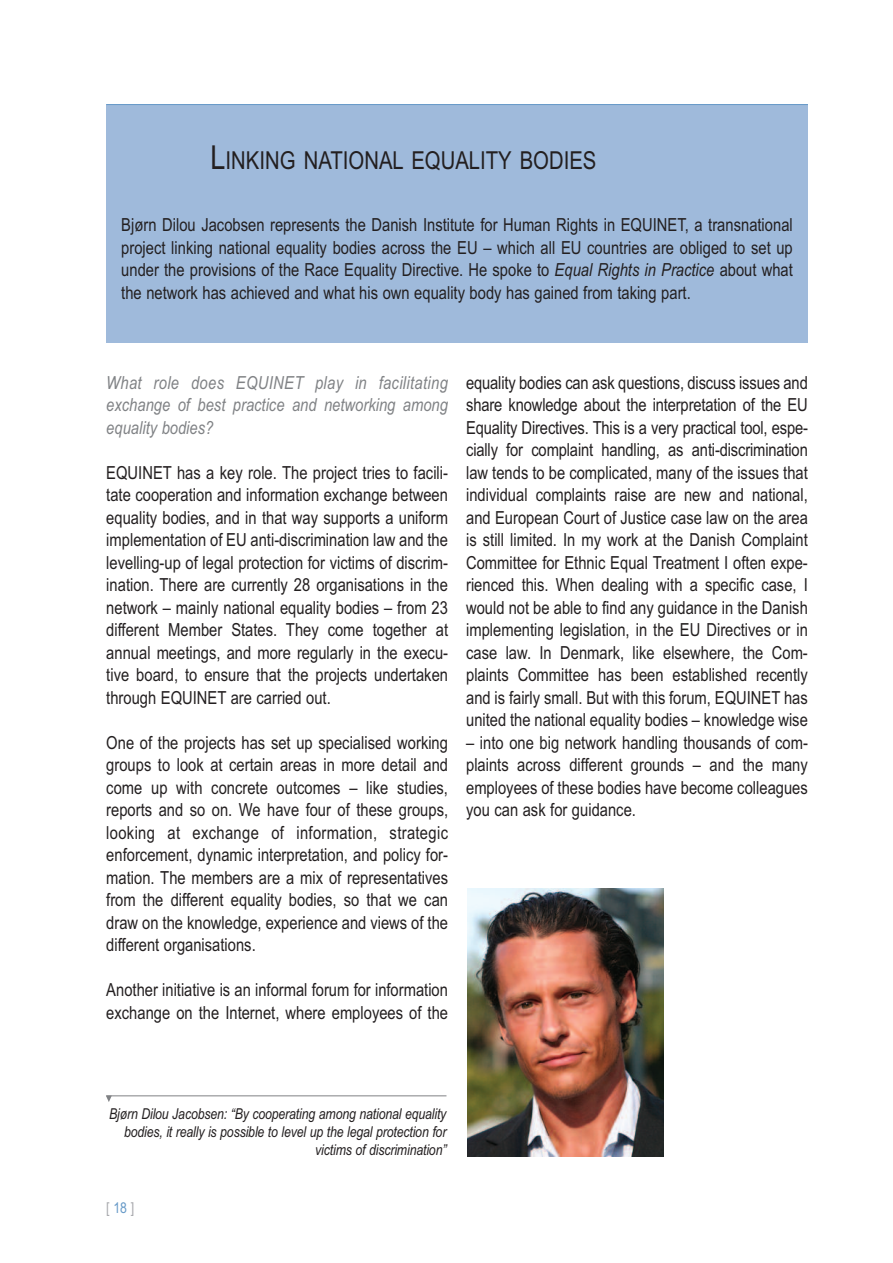
<style>
.page{position:relative;width:893px;height:1263px;background:#fff}
.page>*{position:absolute;margin:0;border:0;box-sizing:border-box;transform-origin:0 0}
.t1{font:24.75px "Arial Narrow";color:#231f20}
.t2{font:18px/22.5px "Arial Narrow";color:#231f20;text-align:justify}
.t3{font:italic 18px/22.5px "Arial Narrow";color:#808285;text-align:justify}
.t4{font:italic 15px/18px "Arial Narrow";letter-spacing:-.01em;color:#231f20;text-align:right}
.t5{font:15px "Arial Narrow";color:#a8a9ad}
.s1{font-size:33px}
.s2{font-style:italic}
.s3{color:#679ac8}
</style>
<div class="page">
<div style="left:106px;top:105px;width:702px;height:238px;background:#9fbadb"></div>
<hr style="left:106px;top:1095px;width:340px;height:1px;background:#808285">
<svg style="left:106px;top:1095px;width:6px;height:7px"></svg>
<img style="left:468px;top:889px;width:195px;height:267px">
<hr style="left:106px;top:104px;width:702px;height:1px;background:#679ac8">
<h1 class="t1" style="left:211px;top:146px;width:387px"><span class="s1">L</span>INKING NATIONAL EQUALITY BODIES</h1>
<p class="t2" style="left:121px;top:214px;width:673px">Bjørn Dilou Jacobsen represents the Danish Institute for Human Rights in EQUINET, a transnational project linking national equality bodies across the EU – which all EU countries are obliged to set up under the provisions of the Race Equality Directive. He spoke to <span class="s2">Equal Rights in Practice</span> about what the network has achieved and what his own equality body has gained from taking part.</p>
<p class="t3" style="left:106px;top:371px;width:343px">What role does EQUINET play in facilitating exchange of best practice and networking among equality bodies?</p>
<p class="t2" style="left:106px;top:461px;width:343px">EQUINET has a key role. The project tries to facili&shy;tate cooperation and information exchange between equality bodies, and in that way supports a uniform implementation of EU anti-discrimination law and the levelling-up of legal protection for victims of discrim&shy;ination. There are currently 28 organisations in the network – mainly national equality bodies – from 23 different Member States. They come together at annual meetings, and more regularly in the execu&shy;tive board, to ensure that the projects undertaken through EQUINET are carried out.</p>
<p class="t2" style="left:106px;top:731px;width:343px">One of the projects has set up specialised working groups to look at certain areas in more detail and come up with concrete outcomes – like studies, reports and so on. We have four of these groups, looking at exchange of information, strategic enforcement, dynamic interpretation, and policy for&shy;mation. The members are a mix of representatives from the different equality bodies, so that we can draw on the knowledge, experience and views of the different organisations.</p>
<p class="t2" style="left:106px;top:979px;width:343px">Another initiative is an informal forum for information exchange on the Internet, where employees of the</p>
<p class="t2" style="left:466px;top:371px;width:343px">equality bodies can ask questions, discuss issues and share knowledge about the interpretation of the EU Equality Directives. This is a very practical tool, espe&shy;cially for complaint handling, as anti-discrimination law tends to be complicated, many of the issues that individual complaints raise are new and national, and European Court of Justice case law on the area is still limited. In my work at the Danish Complaint Committee for Ethnic Equal Treatment I often expe&shy;rienced this. When dealing with a specific case, I would not be able to find any guidance in the Danish implementing legislation, in the EU Directives or in case law. In Denmark, like elsewhere, the Com&shy;plaints Committee has been established recently and is fairly small. But with this forum, EQUINET has united the national equality bodies – knowledge wise</p>
<p class="t2" style="left:466px;top:731px;width:343px">– into one big network handling thousands of com&shy;plaints across different grounds – and the many employees of these bodies have become colleagues you can ask for guidance.</p>
<p class="t4" style="left:109px;top:1105px;width:339px">Bjørn Dilou Jacobsen: “By cooperating among national equality bodies, it really is possible to level up the legal protection for victims of discrimination”</p>
<p class="t5" style="left:106px;top:1199px;width:30px">[ <span class="s3">18</span> ]</p>
</div>
